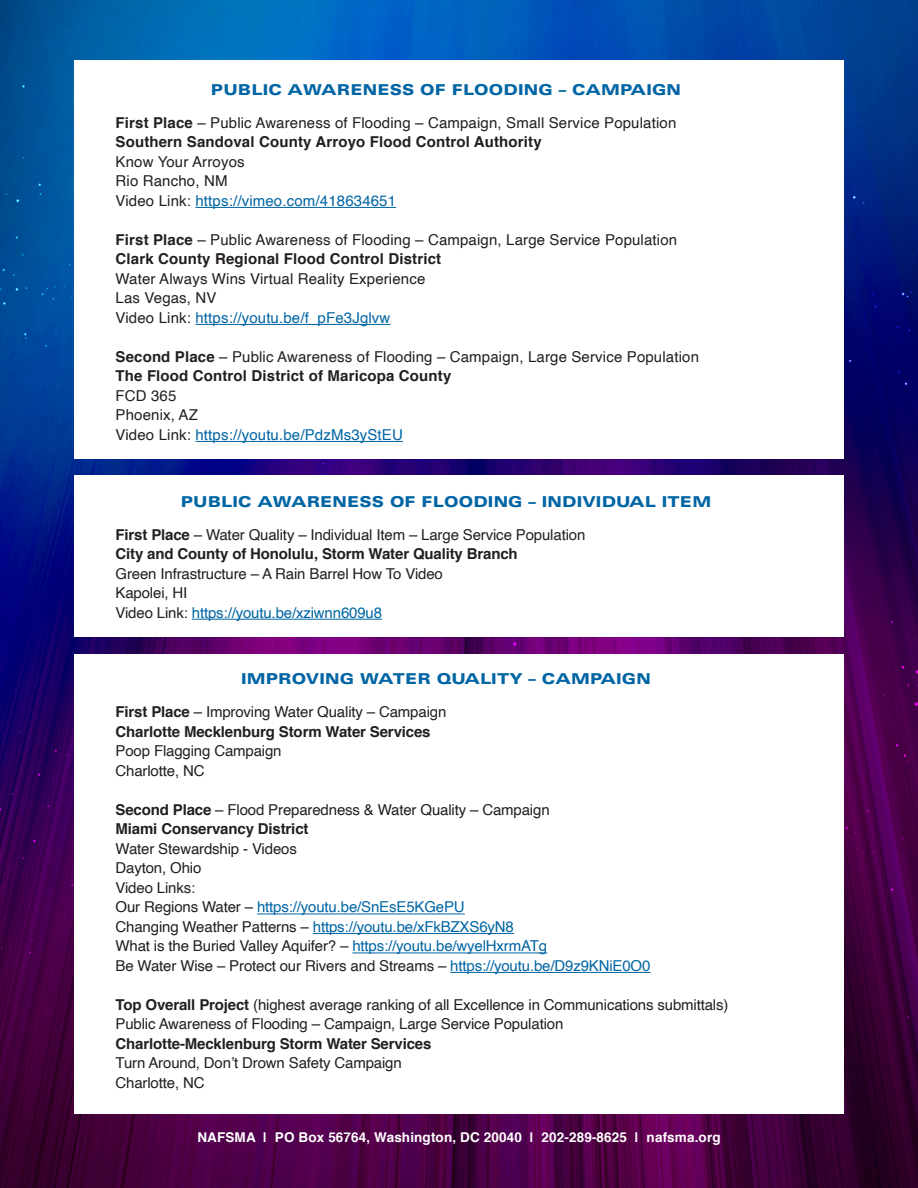
<style>
.page{position:relative;width:918px;height:1188px;background:#fff}
.page>*{position:absolute;margin:0;border:0;box-sizing:border-box;transform-origin:0 0}
.t1{font:15px "Helvetica";letter-spacing:-.01em;color:#231f20}
.t2{font:15px "Helvetica";letter-spacing:.01em;color:#231f20}
.t3{font:700 15px "Helvetica";letter-spacing:-.01em;color:#231f20}
.t4{font:15px "Helvetica";letter-spacing:-.01em;color:#0065a4}
.t5{font:700 15px "Helvetica";letter-spacing:.01em;color:#231f20}
.t6{font:15px "Helvetica";letter-spacing:.01em;color:#0065a4}
.t7{font:900 expanded 15px "Univers";letter-spacing:.01em;color:#0065a4}
.t8{font:700 13.5px "Helvetica";letter-spacing:.01em;color:#fff}
.s1{font-weight:700}
.s2{color:#231f20}
.s3{color:#0065a4}
</style>
<div class="page">
<img style="left:0;top:0;width:918px;height:1188px">
<div style="left:74px;top:61px;width:770px;height:398px;background:#fff"></div>
<div style="left:74px;top:476px;width:770px;height:161px;background:#fff"></div>
<div style="left:74px;top:654px;width:770px;height:460px;background:#fff"></div>
<hr style="left:195px;top:207px;width:201px;height:1px;background:#0065a4">
<hr style="left:195px;top:324px;width:195px;height:1px;background:#0065a4">
<hr style="left:195px;top:441px;width:208px;height:1px;background:#0065a4">
<hr style="left:192px;top:619px;width:190px;height:1px;background:#0065a4">
<hr style="left:257px;top:914px;width:208px;height:1px;background:#0065a4">
<hr style="left:313px;top:933px;width:201px;height:1px;background:#0065a4">
<hr style="left:352px;top:953px;width:195px;height:1px;background:#0065a4">
<hr style="left:450px;top:972px;width:201px;height:1px;background:#0065a4">
<p class="t7" style="left:211px;top:81px;width:472px">PUBLIC AWARENESS OF FLOODING – CAMPAIGN</p>
<p class="t2" style="left:116px;top:111px;width:562px"><span class="s1">First Place</span> – Public Awareness of Flooding – Campaign, Small Service Population</p>
<p class="t5" style="left:116px;top:130px;width:428px">Southern Sandoval County Arroyo Flood Control Authority</p>
<p class="t2" style="left:116px;top:150px;width:131px">Know Your Arroyos</p>
<p class="t2" style="left:116px;top:170px;width:113px">Rio Rancho, NM</p>
<p class="t6" style="left:116px;top:189px;width:282px"><span class="s2">Video Link:</span> https://vimeo.com/418634651</p>
<p class="t2" style="left:116px;top:228px;width:563px"><span class="s1">First Place</span> – Public Awareness of Flooding – Campaign, Large Service Population</p>
<p class="t5" style="left:116px;top:247px;width:327px">Clark County Regional Flood Control District</p>
<p class="t2" style="left:116px;top:267px;width:311px">Water Always Wins Virtual Reality Experience</p>
<p class="t2" style="left:116px;top:287px;width:103px">Las Vegas, NV</p>
<p class="t6" style="left:116px;top:306px;width:276px"><span class="s2">Video Link:</span> https://youtu.be/f_pFe3Jglvw</p>
<p class="t2" style="left:116px;top:345px;width:585px"><span class="s1">Second Place</span> – Public Awareness of Flooding – Campaign, Large Service Population</p>
<p class="t5" style="left:116px;top:364px;width:337px">The Flood Control District of Maricopa County</p>
<p class="t1" style="left:116px;top:384px;width:62px">FCD 365</p>
<p class="t2" style="left:116px;top:404px;width:84px">Phoenix, AZ</p>
<p class="t6" style="left:116px;top:423px;width:289px"><span class="s2">Video Link:</span> https://youtu.be/PdzMs3yStEU</p>
<p class="t7" style="left:181px;top:493px;width:532px">PUBLIC AWARENESS OF FLOODING – INDIVIDUAL ITEM</p>
<p class="t1" style="left:116px;top:523px;width:471px"><span class="s1">First Place</span> – Water Quality – Individual Item – Large Service Population</p>
<p class="t3" style="left:116px;top:542px;width:404px">City and County of Honolulu, Storm Water Quality Branch</p>
<p class="t1" style="left:116px;top:562px;width:329px">Green Infrastructure – A Rain Barrel How To Video</p>
<p class="t1" style="left:116px;top:581px;width:73px">Kapolei, HI</p>
<p class="t4" style="left:116px;top:601px;width:268px"><span class="s2">Video Link:</span> https://youtu.be/xziwnn609u8</p>
<p class="t7" style="left:241px;top:670px;width:411px">IMPROVING WATER QUALITY – CAMPAIGN</p>
<p class="t1" style="left:116px;top:701px;width:332px"><span class="s1">First Place</span> – Improving Water Quality – Campaign</p>
<p class="t3" style="left:116px;top:720px;width:317px">Charlotte Mecklenburg Storm Water Services</p>
<p class="t1" style="left:116px;top:740px;width:168px">Poop Flagging Campaign</p>
<p class="t1" style="left:116px;top:759px;width:91px">Charlotte, NC</p>
<p class="t1" style="left:116px;top:798px;width:436px"><span class="s1">Second Place</span> – Flood Preparedness &amp; Water Quality – Campaign</p>
<p class="t3" style="left:116px;top:817px;width:194px">Miami Conservancy District</p>
<p class="t1" style="left:116px;top:837px;width:183px">Water Stewardship - Videos</p>
<p class="t1" style="left:116px;top:857px;width:87px">Dayton, Ohio</p>
<p class="t1" style="left:116px;top:876px;width:81px">Video Links:</p>
<p class="t4" style="left:116px;top:896px;width:351px"><span class="s2">Our Regions Water –</span> https://youtu.be/SnEsE5KGePU</p>
<p class="t4" style="left:116px;top:915px;width:400px"><span class="s2">Changing Weather Patterns –</span> https://youtu.be/xFkBZXS6yN8</p>
<p class="t1" style="left:116px;top:935px;width:433px">What is the Buried Valley Aquifer? – <span class="s3">https://youtu.be/wyelHxrmATg</span></p>
<p class="t1" style="left:116px;top:954px;width:536px">Be Water Wise – Protect our Rivers and Streams – <span class="s3">https://youtu.be/D9z9KNiE0O0</span></p>
<p class="t1" style="left:116px;top:993px;width:614px"><span class="s1">Top Overall Project</span> (highest average ranking of all Excellence in Communications submittals)</p>
<p class="t1" style="left:116px;top:1013px;width:449px">Public Awareness of Flooding – Campaign, Large Service Population</p>
<p class="t3" style="left:116px;top:1032px;width:317px">Charlotte-Mecklenburg Storm Water Services</p>
<p class="t1" style="left:116px;top:1052px;width:288px">Turn Around, Don’t Drown Safety Campaign</p>
<p class="t1" style="left:116px;top:1071px;width:91px">Charlotte, NC</p>
<p class="t8" style="left:197px;top:1126px;width:525px">NAFSMA | PO Box 56764, Washington, DC 20040 | 202-289-8625 | nafsma.org</p>
</div>
